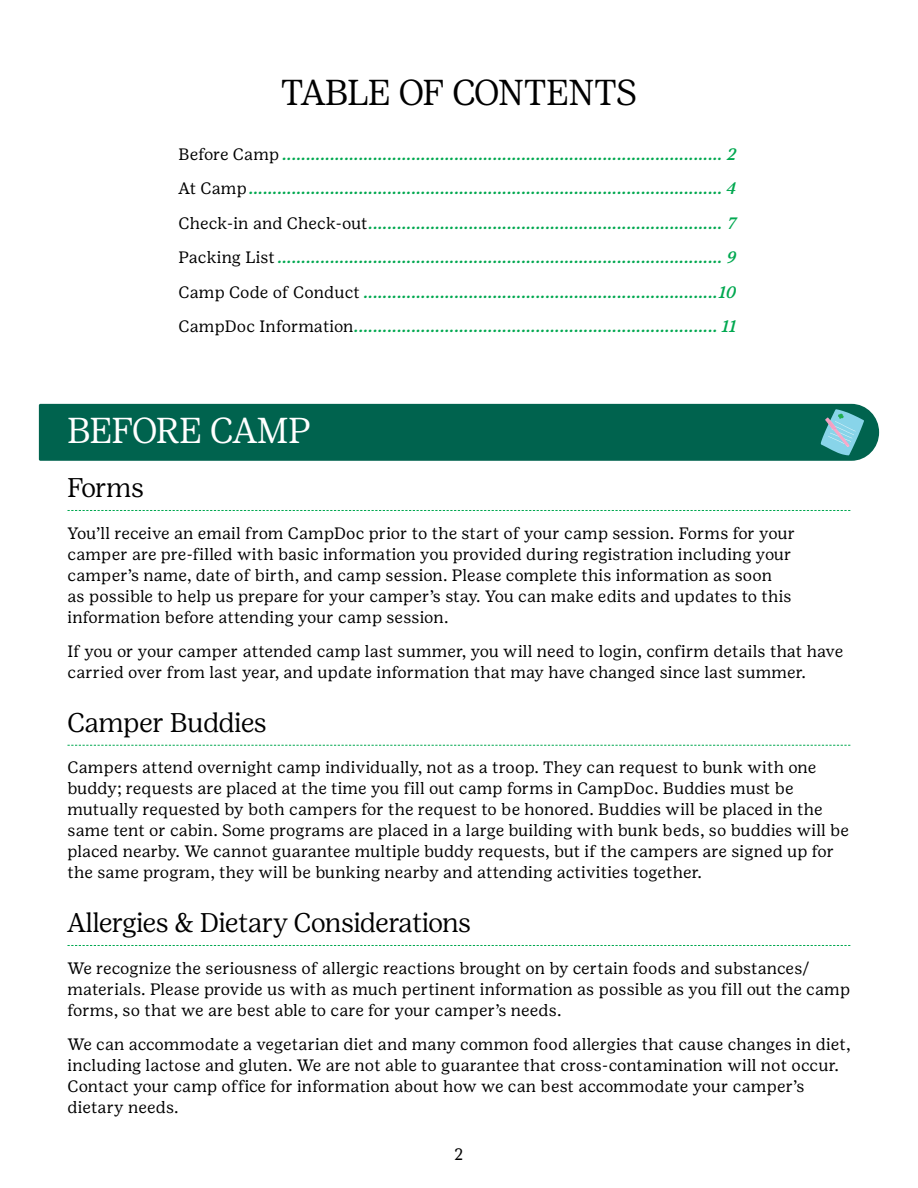
<style>
.page{position:relative;width:918px;height:1188px;background:#fff}
.page>*{position:absolute;margin:0;border:0;box-sizing:border-box;transform-origin:0 0}
.t1{font:300 36px "Girl Scout Display";letter-spacing:-.02em;color:#000}
.t2{font:300 36px "Girl Scout Display";letter-spacing:-.015em;color:#fff}
.t3{font:300 27px "Girl Scout Display";color:#000}
.t4{font:16.5px/21px "Girl Scout Text";letter-spacing:.01em;color:#000}
.t5{font:italic 500 16.5px/34.5px "Girl Scout Text";color:#00a850;text-align:justify}
.s1{font-weight:400;font-style:normal;color:#000}
</style>
<div class="page">
<div style="left:39px;top:404px;width:840px;height:57px;background:#00634e"></div>
<svg style="left:821px;top:409px;width:43px;height:46px;background:#5fa9ae"></svg>
<svg style="left:68px;top:510px;width:782px;height:1px"></svg>
<svg style="left:68px;top:745px;width:782px;height:1px"></svg>
<svg style="left:68px;top:945px;width:782px;height:1px"></svg>
<h1 class="t1" style="left:281px;top:72px;width:358px">TABLE OF CONTENTS</h1>
<p class="t5" style="left:178px;top:137px;width:559px"><span class="s1">Before Camp</span> ............................................................................................ 2<br><span class="s1">At Camp</span> ................................................................................................... 4<br><span class="s1">Check-in and Check-out</span>.......................................................................... 7<br><span class="s1">Packing List</span> ............................................................................................. 9<br><span class="s1">Camp Code of Conduct</span> ..........................................................................10<br><span class="s1">CampDoc Information</span>............................................................................ 11</p>
<h1 class="t2" style="left:68px;top:411px;width:244px">BEFORE CAMP</h1>
<h2 class="t3" style="left:68px;top:473px;width:78px">Forms</h2>
<p class="t4" style="left:68px;top:522px;width:729px">You’ll receive an email from CampDoc prior to the start of your camp session. Forms for your camper are pre-filled with basic information you provided during registration including your camper’s name, date of birth, and camp session. Please complete this information as soon<br>as possible to help us prepare for your camper’s stay. You can make edits and updates to this information before attending your camp session.</p>
<p class="t4" style="left:68px;top:641px;width:777px">If you or your camper attended camp last summer, you will need to login, confirm details that have carried over from last year, and update information that may have changed since last summer.</p>
<h2 class="t3" style="left:68px;top:707px;width:201px">Camper Buddies</h2>
<p class="t4" style="left:68px;top:757px;width:783px">Campers attend overnight camp individually, not as a troop. They can request to bunk with one buddy; requests are placed at the time you fill out camp forms in CampDoc. Buddies must be mutually requested by both campers for the request to be honored. Buddies will be placed in the same tent or cabin. Some programs are placed in a large building with bunk beds, so buddies will be placed nearby. We cannot guarantee multiple buddy requests, but if the campers are signed up for the same program, they will be bunking nearby and attending activities together.</p>
<h2 class="t3" style="left:68px;top:908px;width:405px">Allergies &amp; Dietary Considerations</h2>
<p class="t4" style="left:68px;top:957px;width:784px">We recognize the seriousness of allergic reactions brought on by certain foods and substances/ materials. Please provide us with as much pertinent information as possible as you fill out the camp forms, so that we are best able to care for your camper’s needs.</p>
<p class="t4" style="left:68px;top:1034px;width:784px">We can accommodate a vegetarian diet and many common food allergies that cause changes in diet, including lactose and gluten. We are not able to guarantee that cross-contamination will not occur.<br>Contact your camp office for information about how we can best accommodate your camper’s dietary needs.</p>
<p class="t4" style="left:454px;top:1144px;width:11px">2</p>
</div>
